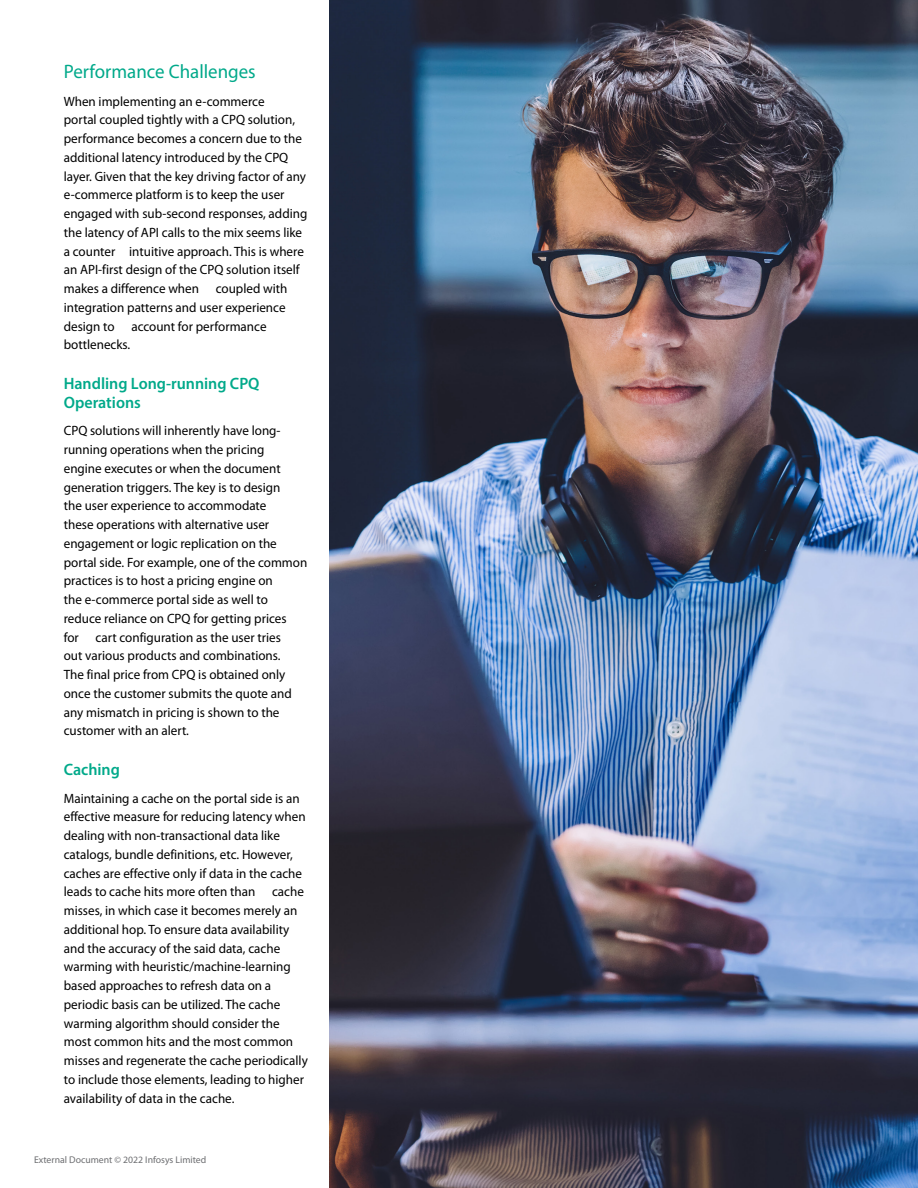
<style>
.page{position:relative;width:918px;height:1188px;background:#fff}
.page>*{position:absolute;margin:0;border:0;box-sizing:border-box;transform-origin:0 0}
.t1{font:19.5px "Myriad Pro";color:#00a98a}
.t2{font:600 16.5px/18.8px "Myriad Pro";color:#00a98a}
.t3{font:13.5px/18.8px "Myriad Pro";color:#000}
.t4{font:9.75px "Myriad Pro";color:#6d6e71}
</style>
<div class="page">
<img style="left:329px;top:0;width:589px;height:1188px">
<h1 class="t1" style="left:64px;top:60px;width:194px">Performance Challenges</h1>
<p class="t3" style="left:64px;top:92px;width:245px">When implementing an e-commerce<br>portal coupled tightly with a CPQ solution, performance becomes a concern due to the additional latency introduced by the CPQ layer. Given that the key driving factor of any e-commerce platform is to keep the user engaged with sub-second responses, adding the latency of API calls to the mix seems like a counter intuitive approach. This is where an API-first design of the CPQ solution itself makes a difference when coupled with integration patterns and user experience design to account for performance bottlenecks.</p>
<p class="t2" style="left:64px;top:374px;width:197px">Handling Long-running CPQ<br>Operations</p>
<p class="t3" style="left:64px;top:421px;width:245px">CPQ solutions will inherently have long&shy;running operations when the pricing<br>engine executes or when the document generation triggers. The key is to design<br>the user experience to accommodate<br>these operations with alternative user engagement or logic replication on the portal side. For example, one of the common practices is to host a pricing engine on<br>the e-commerce portal side as well to reduce reliance on CPQ for getting prices<br>for cart configuration as the user tries<br>out various products and combinations.<br>The final price from CPQ is obtained only once the customer submits the quote and any mismatch in pricing is shown to the customer with an alert.</p>
<p class="t2" style="left:64px;top:760px;width:58px">Caching</p>
<p class="t3" style="left:64px;top:789px;width:246px">Maintaining a cache on the portal side is an effective measure for reducing latency when dealing with non-transactional data like catalogs, bundle definitions, etc. However, caches are effective only if data in the cache leads to cache hits more often than cache misses, in which case it becomes merely an additional hop. To ensure data availability and the accuracy of the said data, cache warming with heuristic/machine-learning based approaches to refresh data on a periodic basis can be utilized. The cache warming algorithm should consider the most common hits and the most common misses and regenerate the cache periodically to include those elements, leading to higher availability of data in the cache.</p>
<p class="t4" style="left:34px;top:1154px;width:174px">External Document © 2022 Infosys Limited</p>
</div>
